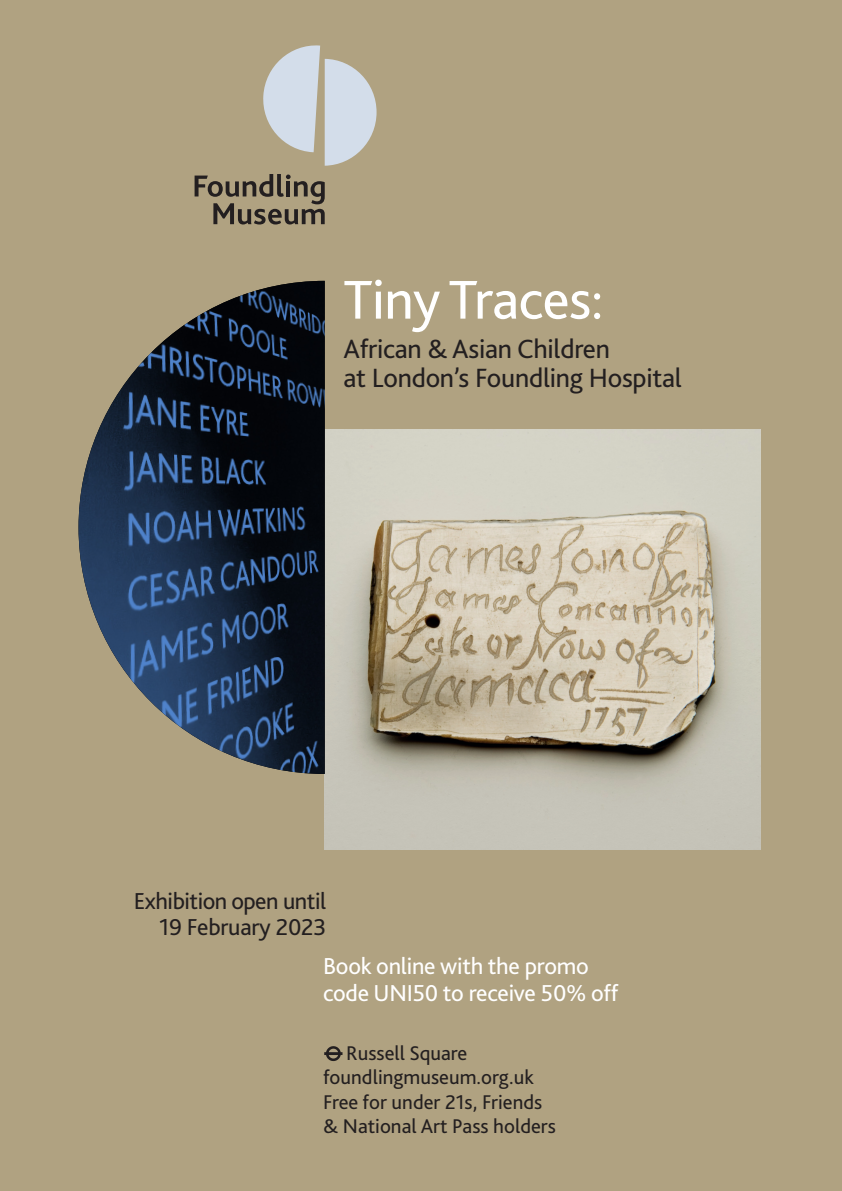
<style>
.page{position:relative;width:842px;height:1191px;background:#b0a281}
.page>*{position:absolute;margin:0;border:0;box-sizing:border-box;transform-origin:0 0}
.t1{font:57px "Bliss";letter-spacing:-.01em;color:#fff}
.t2{font:27.6px "Bliss";letter-spacing:-.01em;color:#231f20}
.t3{font:24.2px/26.2px "Bliss";letter-spacing:-.01em;color:#fff}
.t4{font:24.2px "Bliss";letter-spacing:-.02em;color:#231f20}
.t5{font:20.8px "Bliss";color:#231f20}
</style>
<div class="page">
<svg style="left:324px;top:1046px;width:18px;height:15px"></svg>
<svg style="left:263px;top:45px;width:114px;height:121px"></svg>
<svg style="left:195px;top:174px;width:130px;height:50px"></svg>
<img style="left:325px;top:429px;width:436px;height:420px">
<img style="left:79px;top:281px;width:246px;height:493px">
<p class="t1" style="left:343px;top:264px;width:262px">Tiny Traces:</p>
<p class="t2" style="left:343px;top:332px;width:268px">African &amp; Asian Children</p>
<p class="t2" style="left:343px;top:361px;width:340px">at London’s Foundling Hospital</p>
<p class="t4" style="left:134px;top:885px;width:194px">Exhibition open until</p>
<p class="t4" style="left:159px;top:911px;width:169px">19 February 2023</p>
<p class="t3" style="left:323px;top:953px;width:297px">Book online with the promo code UNI50 to receive 50% off</p>
<p class="t5" style="left:346px;top:1040px;width:123px">Russell Square</p>
<p class="t5" style="left:323px;top:1064px;width:212px">foundlingmuseum.org.uk</p>
<p class="t5" style="left:323px;top:1088px;width:221px">Free for under 21s, Friends</p>
<p class="t5" style="left:323px;top:1113px;width:234px">&amp; National Art Pass holders</p>
</div>
